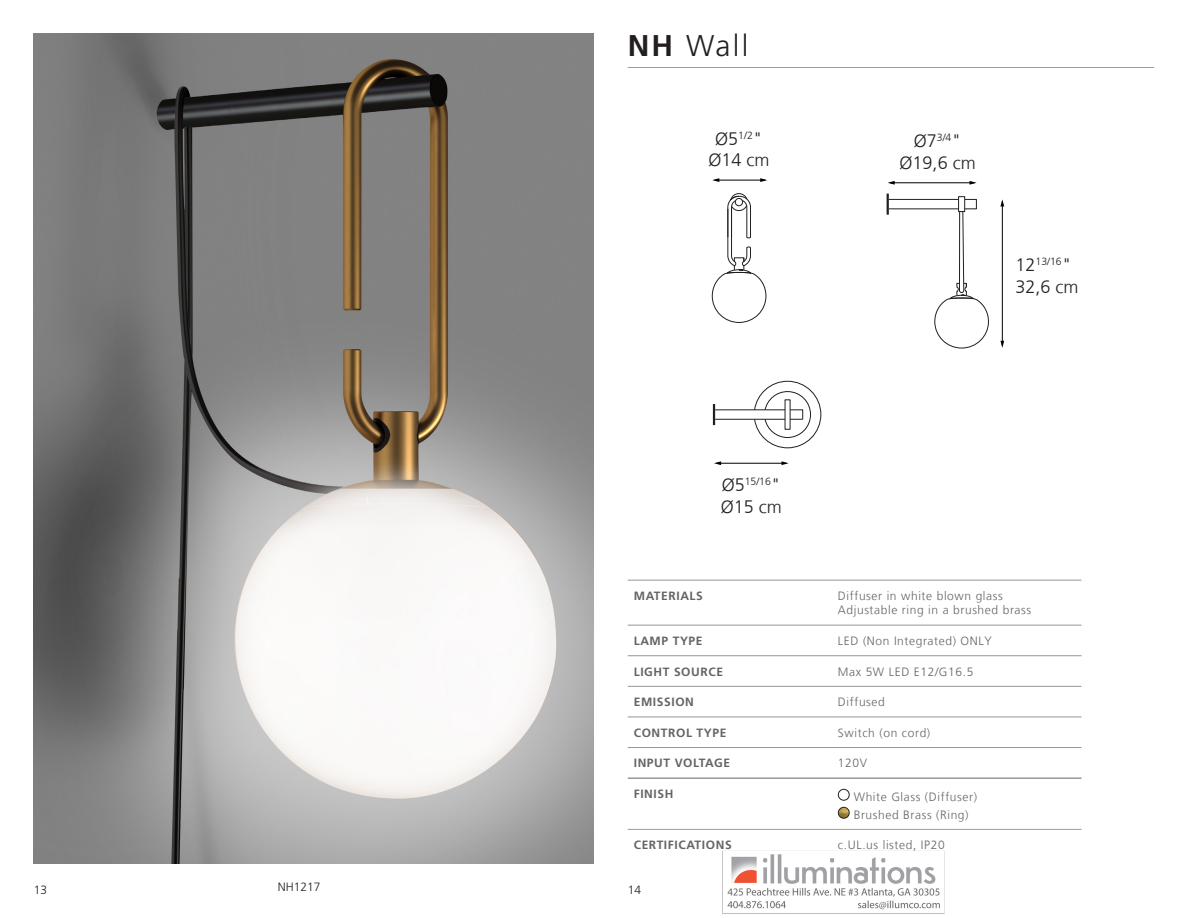
<style>
.page{position:relative;width:1188px;height:918px;background:#fff}
.page>*{position:absolute;margin:0;border:0;box-sizing:border-box;transform-origin:0 0}
.t1{font:300 30px "Frutiger";color:#231f20}
.t2{font:300 18px/21.6px "Frutiger LT";color:#231f20;text-align:center}
.t3{font:300 12px "Frutiger LT";letter-spacing:.05em;color:#636466}
.t4{font:700 12px "Frutiger";letter-spacing:.05em;color:#636466}
.t5{font:300 12px "Frutiger";color:#231f20}
.t6{font:300 10.5px "Frutiger LT";color:#231f20}
.s1{font-weight:700}
.s2{font-size:18px}
</style>
<div class="page">
<img style="left:34px;top:34px;width:205px;height:830px">
<hr style="left:832px;top:580px;width:250px;height:1px;background:#939598">
<hr style="left:832px;top:717px;width:250px;height:1px;background:#939598">
<hr style="left:832px;top:747px;width:250px;height:1px;background:#939598">
<hr style="left:832px;top:625px;width:250px;height:1px;background:#939598">
<hr style="left:832px;top:655px;width:250px;height:1px;background:#939598">
<hr style="left:832px;top:686px;width:250px;height:1px;background:#939598">
<hr style="left:832px;top:778px;width:250px;height:1px;background:#636366">
<hr style="left:832px;top:829px;width:250px;height:1px;background:#9d9d9c">
<hr style="left:890px;top:182px;width:84px;height:1px;background:#000001">
<svg style="left:970px;top:181px;width:7px;height:4px"></svg>
<hr style="left:889px;top:209px;width:70px;height:1px;background:#231f20">
<div style="left:965px;top:199px;width:12px;height:10px;border:1px solid #231f20"></div>
<hr style="left:889px;top:199px;width:69px;height:1px;background:#231f20">
<div style="left:958px;top:196px;width:7px;height:16px;border:1px solid #231f20"></div>
<svg style="left:949px;top:211px;width:40px;height:138px"></svg>
<hr style="left:1002px;top:202px;width:1px;height:144px;background:#000001">
<svg style="left:1000px;top:341px;width:4px;height:7px"></svg>
<svg style="left:1000px;top:199px;width:4px;height:7px"></svg>
<hr style="left:628px;top:67px;width:526px;height:1px;background:#9d9d9c">
<img style="left:239px;top:33px;width:710px;height:881px">
<p class="t1" style="left:628px;top:29px;width:122px"><span class="s1">NH</span> Wall</p>
<p class="t2" style="left:709px;top:128px;width:63px">Ø5<sup>1/2</sup>"<br>Ø14 cm</p>
<p class="t2" style="left:900px;top:131px;width:78px">Ø7<sup>3/4</sup>"<br>Ø19,6 cm</p>
<p class="t6" style="left:1016px;top:256px;width:58px"><span class="s2">12</span>13/16<span class="s2">"</span></p>
<p class="t2" style="left:1016px;top:276px;width:65px">32,6 cm</p>
<p class="t6" style="left:722px;top:475px;width:61px"><span class="s2">Ø5</span>15/16<span class="s2">"</span></p>
<p class="t2" style="left:721px;top:496px;width:63px">Ø15 cm</p>
<p class="t4" style="left:634px;top:589px;width:71px">MATERIALS</p>
<p class="t3" style="left:838px;top:589px;width:166px">Diffuser in white blown glass</p>
<p class="t3" style="left:838px;top:603px;width:195px">Adjustable ring in a brushed brass</p>
<p class="t4" style="left:634px;top:634px;width:70px">LAMP TYPE</p>
<p class="t3" style="left:838px;top:634px;width:155px">LED (Non Integrated) ONLY</p>
<p class="t4" style="left:634px;top:664px;width:91px">LIGHT SOURCE</p>
<p class="t3" style="left:838px;top:665px;width:137px">Max 5W LED E12/G16.5</p>
<p class="t4" style="left:634px;top:695px;width:62px">EMISSION</p>
<p class="t3" style="left:838px;top:695px;width:48px">Diffused</p>
<p class="t4" style="left:634px;top:726px;width:94px">CONTROL TYPE</p>
<p class="t3" style="left:838px;top:726px;width:94px">Switch (on cord)</p>
<p class="t4" style="left:634px;top:756px;width:98px">INPUT VOLTAGE</p>
<p class="t3" style="left:838px;top:756px;width:31px">120V</p>
<p class="t4" style="left:634px;top:787px;width:41px">FINISH</p>
<p class="t3" style="left:854px;top:790px;width:125px">White Glass (Diffuser)</p>
<p class="t3" style="left:854px;top:808px;width:116px">Brushed Brass (Ring)</p>
<p class="t4" style="left:634px;top:838px;width:99px">CERTIFICATIONS</p>
<p class="t3" style="left:838px;top:838px;width:108px">c.UL.us listed, IP20</p>
<p class="t5" style="left:34px;top:883px;width:15px">13</p>
<p class="t5" style="left:278px;top:880px;width:44px">NH1217</p>
<p class="t5" style="left:628px;top:883px;width:15px">14</p>
</div>
